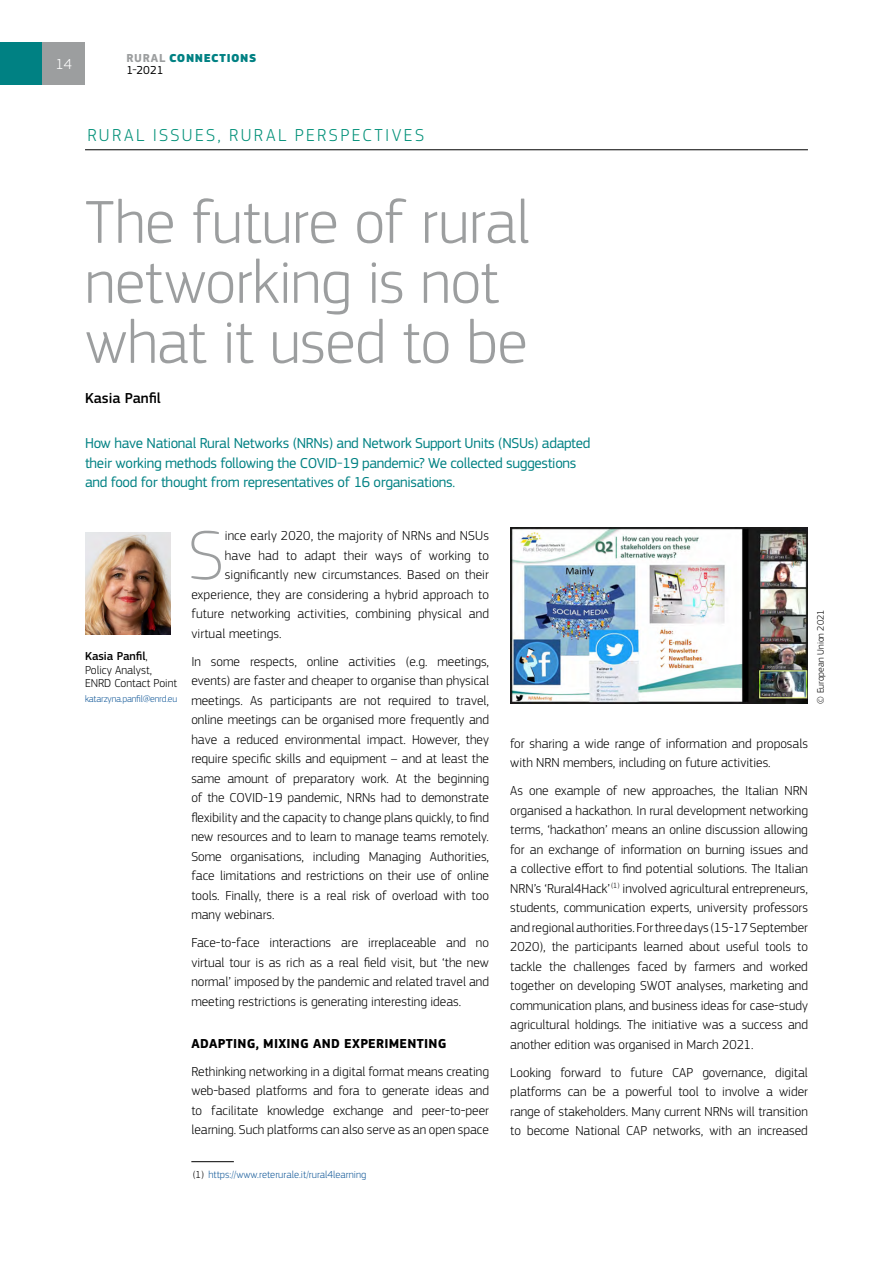
<style>
.page{position:relative;width:893px;height:1263px;background:#fff}
.page>*{position:absolute;margin:0;border:0;box-sizing:border-box;transform-origin:0 0}
._0_Body_letterine_JU{font:100 72.3px "EC Square Sans Pro";color:#9c9e9f}
._1_GRAND_TITRE_TOC{font:300 63px/60px "EC Square Sans Pro";letter-spacing:-.01em;color:#9c9e9f}
._1_Rubrique_B__vert{font:300 18px "EC Square Sans Pro";letter-spacing:.135em;color:#009078}
._0_Chapeau__vert{font:15px/19.5px "EC Square Sans Pro";letter-spacing:-.02em;color:#008183}
._1_Nom_sous_le_titre{font:500 15px "EC Square Sans Pro";color:#000}
.t1{font:300 15px "EC Square Sans Pro";color:#fff}
._0_Body_JUSTIFIED{font:300 13.5px/19.5px "EC Square Sans Pro";color:#000;text-align:justify}
._0_Body_letterine_JU-2{font:300 13.5px "EC Square Sans Pro";letter-spacing:.01em;color:#000}
._3_TItre_3{font:700 13.5px "EC Square Sans Pro";letter-spacing:.02em;color:#000}
.Mr_X_Fonction{font:300 12px/13.5px "EC Square Sans Pro";color:#000}
.t2{font:900 12px/12px "EC Square Sans Pro";letter-spacing:.05em;color:#008183}
._9_Footnotes{font:300 10.5px "EC Square Sans Pro";color:#165b9a}
.Mr_X_e-mail{font:300 9.75px "EC Square Sans Pro";letter-spacing:-.02em;color:#165b9a}
._8___photo{font:300 9.75px "EC Square Sans Pro";color:#000}
.s1{font-weight:700;color:#9c9e9f}
.s2{font-weight:400;color:#000}
.s3{font-weight:500}
.s4{color:#000}
</style>
<div class="page">
<div style="left:0;top:43px;width:43px;height:42px;background:#008183"></div>
<hr style="left:85px;top:149px;width:723px;height:1px;background:#000">
<hr style="left:191px;top:1161px;width:43px;height:1px;background:#000">
<img style="left:85px;top:532px;width:85px;height:102px">
<img style="left:510px;top:527px;width:298px;height:176px">
<div style="left:43px;top:43px;width:42px;height:42px;background:#9c9e9f"></div>
<p class="t1" style="left:56px;top:56px;width:18px">14</p>
<p class="t2" style="left:126px;top:53px;width:131px"><span class="s1">RURAL</span> CONNECTIONS<br><span class="s2">1-2021</span></p>
<p class="_1_Rubrique_B__vert" style="left:87px;top:125px;width:338px">RURAL ISSUES, RURAL PERSPECTIVES</p>
<p class="_1_GRAND_TITRE_TOC" style="left:85px;top:192px;width:447px">The future of rural networking is not what it used to be</p>
<p class="_1_Nom_sous_le_titre" style="left:85px;top:390px;width:77px">Kasia Panfil</p>
<p class="_0_Chapeau__vert" style="left:85px;top:434px;width:507px">How have National Rural Networks (NRNs) and Network Support Units (NSUs) adapted their working methods following the COVID-19 pandemic? We collected suggestions and food for thought from representatives of 16 organisations.</p>
<p class="Mr_X_Fonction" style="left:85px;top:650px;width:94px"><span class="s3">Kasia Panfil</span>,<br>Policy Analyst,<br>ENRD Contact Point</p>
<p class="Mr_X_e-mail" style="left:85px;top:693px;width:94px">katarzyna.panfil@enrd.eu</p>
<p class="_0_Body_letterine_JU" style="left:188px;top:513px;width:38px">S</p>
<p class="_0_Body_letterine_JU-2" style="left:225px;top:528px;width:266px">ince early 2020, the majority of NRNs and NSUs</p>
<p class="_0_Body_letterine_JU-2" style="left:225px;top:547px;width:266px">have had to adapt their ways of working to</p>
<p class="_0_Body_letterine_JU-2" style="left:225px;top:567px;width:266px">significantly new circumstances. Based on their</p>
<p class="_0_Body_letterine_JU-2" style="left:191px;top:586px;width:299px">experience, they are considering a hybrid approach to</p>
<p class="_0_Body_letterine_JU-2" style="left:191px;top:606px;width:299px">future networking activities, combining physical and</p>
<p class="_0_Body_letterine_JU-2" style="left:191px;top:625px;width:92px">virtual meetings.</p>
<p class="_0_Body_JUSTIFIED" style="left:191px;top:651px;width:299px">In some respects, online activities (e.g. meetings, events) are faster and cheaper to organise than physical meetings. As participants are not required to travel, online meetings can be organised more frequently and have a reduced environmental impact. However, they require specific skills and equipment – and at least the same amount of preparatory work. At the beginning of the COVID-19 pandemic, NRNs had to demonstrate flexibility and the capacity to change plans quickly, to find new resources and to learn to manage teams remotely.<br>Some organisations, including Managing Authorities, face limitations and restrictions on their use of online tools. Finally, there is a real risk of overload with too many webinars.</p>
<p class="_0_Body_JUSTIFIED" style="left:191px;top:933px;width:299px">Face-to-face interactions are irreplaceable and no virtual tour is as rich as a real field visit, but ‘the new normal’ imposed by the pandemic and related travel and meeting restrictions is generating interesting ideas.</p>
<p class="_3_TItre_3" style="left:191px;top:1035px;width:256px">ADAPTING, MIXING AND EXPERIMENTING</p>
<p class="_0_Body_JUSTIFIED" style="left:191px;top:1061px;width:299px">Rethinking networking in a digital format means creating web-based platforms and fora to generate ideas and to facilitate knowledge exchange and peer-to-peer learning. Such platforms can also serve as an open space</p>
<p class="_9_Footnotes" style="left:193px;top:1168px;width:175px"><span class="s4">(1)</span> https://www.reterurale.it/rural4learning</p>
<p class="_8___photo" style="left:815px;top:703px;width:96px;rotate:-90deg">© European Union 2021</p>
<p class="_0_Body_JUSTIFIED" style="left:510px;top:733px;width:299px">for sharing a wide range of information and proposals with NRN members, including on future activities.</p>
<p class="_0_Body_JUSTIFIED" style="left:510px;top:781px;width:299px">As one example of new approaches, the Italian NRN organised a hackathon. In rural development networking terms, ‘hackathon’ means an online discussion allowing for an exchange of information on burning issues and a collective effort to find potential solutions. The Italian NRN’s ‘Rural4Hack’<sup>(1)</sup> involved agricultural entrepreneurs, students, communication experts, university professors and regional authorities. For three days (15‑17September 2020), the participants learned about useful tools to tackle the challenges faced by farmers and worked together on developing SWOT analyses, marketing and communication plans, and business ideas for case-study agricultural holdings. The initiative was a success and another edition was organised in March 2021.</p>
<p class="_0_Body_JUSTIFIED" style="left:510px;top:1062px;width:299px">Looking forward to future CAP governance, digital platforms can be a powerful tool to involve a wider range of stakeholders. Many current NRNs will transition to become National CAP networks, with an increased</p>
</div>
